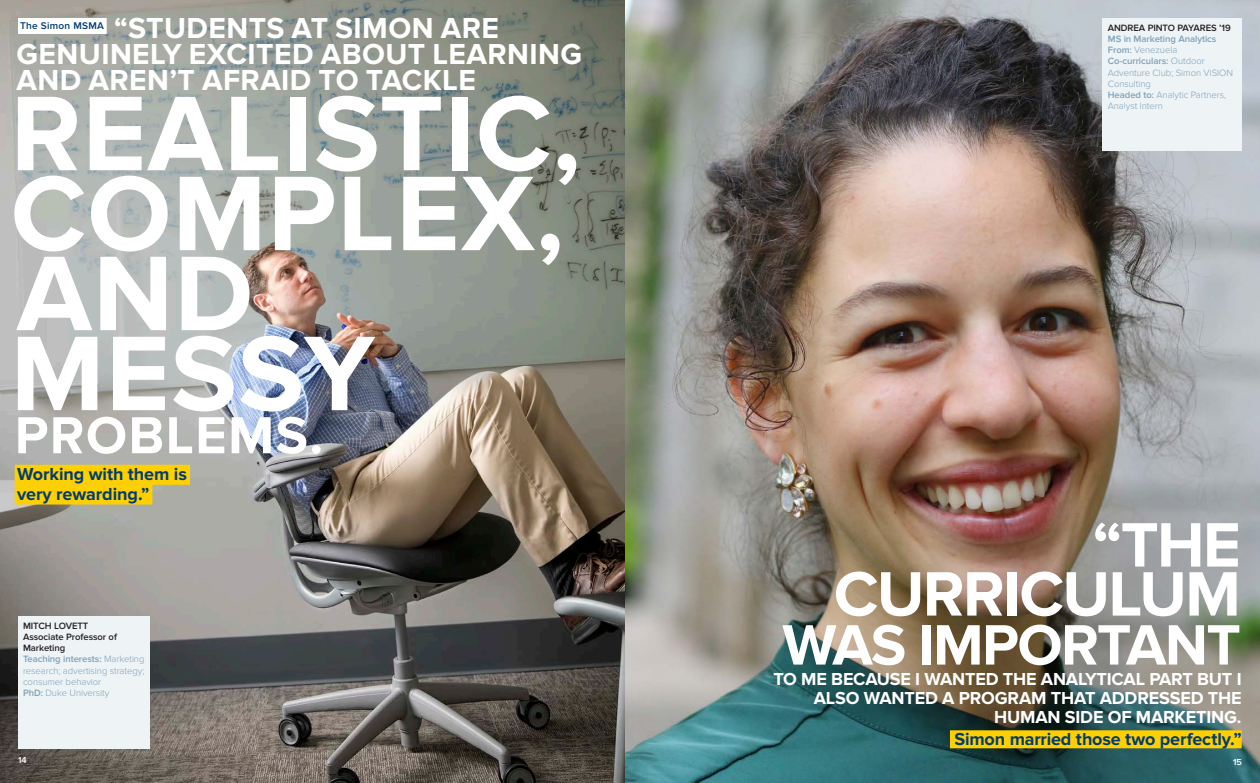
<style>
.page{position:relative;width:1260px;height:783px;background:#fff}
.page>*{position:absolute;margin:0;border:0;box-sizing:border-box;transform-origin:0 0}
.t1{font:700 110px/80px "Proxima Nova";letter-spacing:.01em;color:#fff}
.t2{font:700 65px/49px "Proxima Nova";letter-spacing:-.025em;color:#fff;text-align:right}
.t3{font:700 59px "Proxima Nova";letter-spacing:-.025em;color:#fff}
.t4{font:700 54px "Proxima Nova";letter-spacing:.025em;color:#fff}
.t5{font:700 30px/26px "Proxima Nova";letter-spacing:.015em;color:#fff}
.t6{font:700 18px/19px "Proxima Nova";letter-spacing:-.01em;color:#fff;text-align:right}
.t7{font:700 18px/19.7px "Proxima Nova";letter-spacing:-.005em;color:#003c71}
.t8{font:600 10.1px "Proxima Nova";letter-spacing:.025em;color:#003c71}
.t9{font:300 9.5px/11.2px "Proxima Nova";letter-spacing:-.005em;color:#7ea1b7}
.t10{font:600 9.5px "Proxima Nova";letter-spacing:-.005em;color:#231f20}
.t11{font:600 9px "Proxima Nova";color:#fff}
.s1{font-weight:600;color:#231f20}
.s2{font-weight:600}
</style>
<div class="page">
<img style="left:0;top:0;width:626px;height:783px">
<img style="left:626px;top:0;width:634px;height:311px">
<div style="left:594px;top:311px;width:666px;height:472px;background:#231f20;opacity:.71"></div>
<div style="left:15px;top:465px;width:175px;height:20px;background:#ffd000"></div>
<div style="left:15px;top:484px;width:137px;height:20px;background:#ffd000"></div>
<div style="left:18px;top:18px;width:89px;height:16px;background:#fff"></div>
<div style="left:18px;top:616px;width:132px;height:132px;background:#eef3f6"></div>
<div style="left:1103px;top:18px;width:139px;height:132px;background:#eef3f6"></div>
<div style="left:950px;top:730px;width:292px;height:18px;background:#ffd000"></div>
<h3 class="t5" style="left:17px;top:16px;width:567px;text-indent:97px">“STUDENTS AT SIMON ARE<br>GENUINELY EXCITED ABOUT LEARNING<br>AND AREN’T AFRAID TO TACKLE</h3>
<h1 class="t1" style="left:11px;top:96px;width:572px">REALISTIC,<br>COMPLEX,<br>AND<br>MESSY</h1>
<h3 class="t4" style="left:15px;top:404px;width:310px">PROBLEMS.</h3>
<p class="t8" style="left:20px;top:20px;width:85px">The Simon MSMA</p>
<h3 class="t7" style="left:17px;top:464px;width:171px">Working with them is very rewarding.”</h3>
<p class="t9" style="left:23px;top:620px;width:123px"><span class="s1">MITCH LOVETT<br>Associate Professor of<br>Marketing<br></span><span class="s2">Teaching interests:</span> Marketing research; advertising strategy; consumer behavior<br><span class="s2">PhD:</span> Duke University</p>
<p class="t10" style="left:1108px;top:22px;width:125px">ANDREA PINTO PAYARES ’19</p>
<p class="t9" style="left:1108px;top:33px;width:127px"><span class="s2">MS in Marketing Analytics<br>From:</span> Venezuela<br><span class="s2">Co-curriculars:</span> Outdoor<br>Adventure Club; Simon VISION<br>Consulting<br><span class="s2">Headed to:</span> Analytic Partners,<br>Analyst Intern</p>
<h2 class="t2" style="left:834px;top:522px;width:409px">“THE<br>CURRICULUM</h2>
<h3 class="t3" style="left:782px;top:611px;width:460px">WAS IMPORTANT</h3>
<h3 class="t6" style="left:773px;top:670px;width:470px">TO ME BECAUSE I WANTED THE ANALYTICAL PART BUT I<br>ALSO WANTED A PROGRAM THAT ADDRESSED THE<br>HUMAN SIDE OF MARKETING.</h3>
<h3 class="t7" style="left:954px;top:730px;width:289px">Simon married those two perfectly.”</h3>
<p class="t11" style="left:18px;top:755px;width:10px">14</p>
<p class="t11" style="left:1233px;top:757px;width:10px">15</p>
</div>
